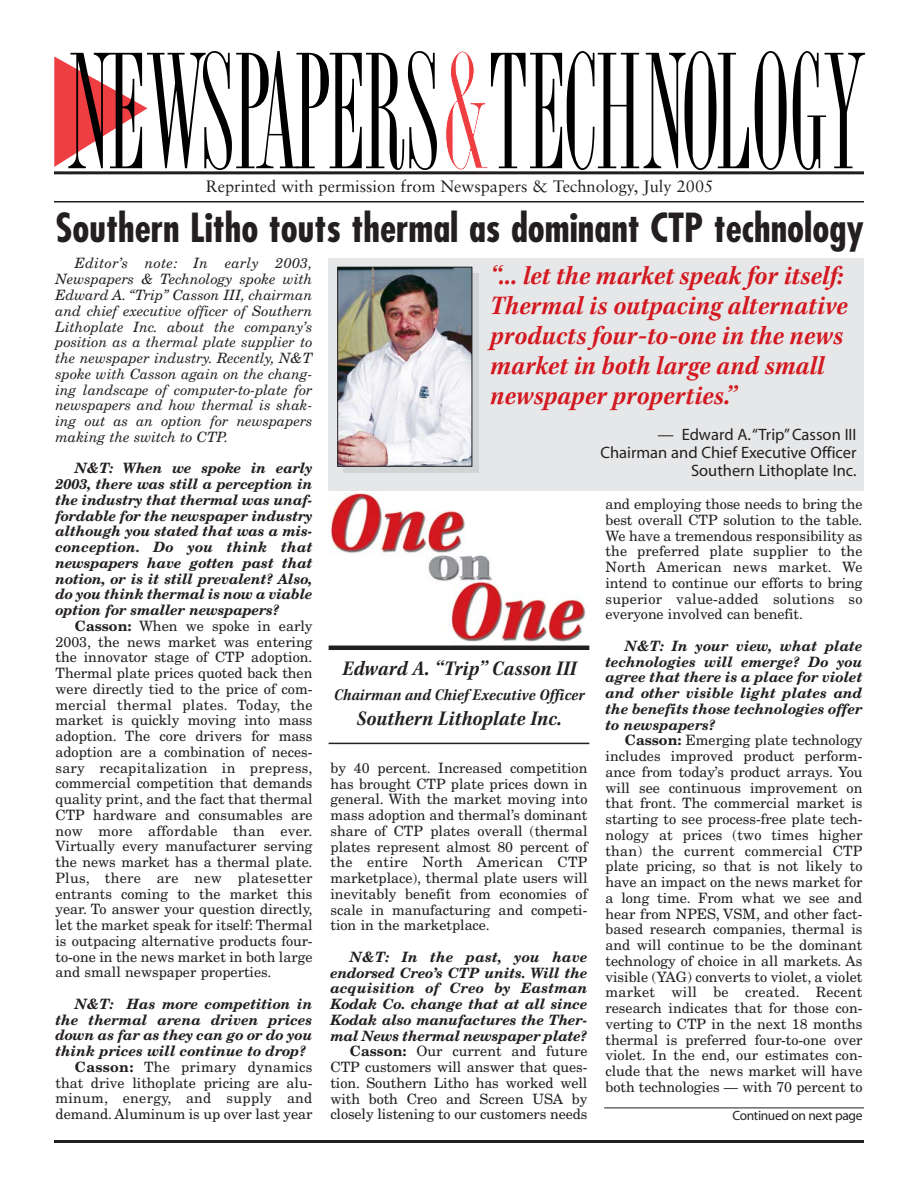
<style>
.page{position:relative;width:918px;height:1188px;background:#fff}
.page>*{position:absolute;margin:0;border:0;box-sizing:border-box;transform-origin:0 0}
.t1{font:700 condensed 39px "Futura";color:#231f20}
.t2{font:27px/30px "Kepl MM It 112 335 27 83 88 264 22 66";color:#d31820}
.t3{font:21px "Kepl MM It 112 335 27 83 88 264 22 66";color:#231f20}
.t4{font:16.5px/18px "Myriad";color:#231f20;text-align:right}
.t5{font:16.5px "Sabon";color:#231f20}
.t6{font:16.5px "Kepl MM It 112 335 27 83 88 264 22 66";letter-spacing:.005em;color:#231f20}
.t7{font:14.25px/15.8px "New Century Schlbk";color:#231f20;text-align:justify}
.t8{font:italic 700 14.25px/15.8px "New Century Schlbk";letter-spacing:-.005em;color:#231f20;text-align:justify}
.t9{font:italic 14.25px/15.8px "New Century Schlbk";color:#231f20;text-align:justify}
.t10{font:14.25px "New Century Schlbk";letter-spacing:.02em;color:#231f20}
.t11{font:13.5px "Myriad";letter-spacing:-.025em;color:#231f20}
.s1{font-weight:700}
.s2{font-style:normal}
.s3{font-weight:400;font-style:normal}
</style>
<div class="page">
<svg style="left:793px;top:51px;width:72px;height:119px"></svg>
<svg style="left:54px;top:51px;width:383px;height:119px"></svg>
<svg style="left:755px;top:51px;width:32px;height:119px"></svg>
<svg style="left:445px;top:51px;width:304px;height:119px"></svg>
<hr style="left:54px;top:171px;width:810px;height:3px;background:#231f20">
<hr style="left:54px;top:201px;width:810px;height:1px;background:#231f20">
<hr style="left:54px;top:1140px;width:810px;height:3px;background:#231f20">
<div style="left:328px;top:259px;width:536px;height:232px;background:#e6e7e8"></div>
<div style="left:343px;top:273px;width:135px;height:200px;background:#d1d3d4"></div>
<img style="left:339px;top:269px;width:131px;height:196px">
<div style="left:337px;top:267px;width:135px;height:200px;border:1px solid #231f20"></div>
<img style="left:329px;top:493px;width:258px;height:153px">
<hr style="left:329px;top:646px;width:260px;height:4px;background:#231f20">
<hr style="left:329px;top:743px;width:260px;height:1px;background:#231f20">
<hr style="left:604px;top:1108px;width:260px;height:1px;background:#231f20">
<p class="t5" style="left:206px;top:180px;width:509px">Reprinted with permission from Newspapers &amp; Technology, July 2005</p>
<h1 class="t1" style="left:56px;top:211px;width:810px">Southern Litho touts thermal as dominant CTP technology</h1>
<h2 class="t2" style="left:490px;top:263px;width:359px">“... let the market speak for itself:<br>Thermal is outpacing alternative products four-to-one in the news market in both large and small newspaper properties.”</h2>
<p class="t4" style="left:601px;top:427px;width:257px">— Edward A.“Trip” Casson III<br>Chairman and Chief Executive Officer<br>Southern Lithoplate Inc.</p>
<p class="t9" style="left:56px;top:257px;width:259px;text-indent:19px">Editor’s note: In early 2003, Newspapers &amp; Technology spoke with Edward A. “Trip” Casson III, chairman and chief executive officer of Southern Lithoplate Inc. about the company’s position as a thermal plate supplier to the newspaper industry. Recently, N&amp;T spoke with Casson again on the chang&shy;ing landscape of computer-to-plate for newspapers and how thermal is shak&shy;ing out as an option for newspapers making the switch to CTP.</p>
<p class="t8" style="left:56px;top:462px;width:259px;text-indent:19px">N&amp;T: When we spoke in early 2003, there was still a perception in the industry that thermal was unaf&shy;fordable for the newspaper industry although you stated that was a mis&shy;conception. Do you think that newspapers have gotten past that notion, or is it still prevalent? Also, do you think thermal is now a viable option for smaller newspapers?</p>
<p class="t7" style="left:56px;top:619px;width:259px;text-indent:19px"><span class="s1">Casson:</span> When we spoke in early 2003, the news market was entering the innovator stage of CTP adoption.<br>Thermal plate prices quoted back then were directly tied to the price of com&shy;mercial thermal plates. Today, the market is quickly moving into mass adoption. The core drivers for mass adoption are a combination of neces&shy;sary recapitalization in prepress, commercial competition that demands quality print, and the fact that thermal CTP hardware and consumables are now more affordable than ever.<br>Virtually every manufacturer serving the news market has a thermal plate.<br>Plus, there are new platesetter entrants coming to the market this year. To answer your question directly, let the market speak for itself: Thermal is outpacing alternative products four&shy;to-one in the news market in both large and small newspaper properties.</p>
<p class="t8" style="left:75px;top:997px;width:239px">N&amp;T: Has more competition in</p>
<p class="t8" style="left:56px;top:1013px;width:258px">the thermal arena driven prices</p>
<p class="t8" style="left:56px;top:1029px;width:258px">down as far as they can go or do you</p>
<p class="t8" style="left:56px;top:1044px;width:252px">think prices will continue to drop?</p>
<p class="t10" style="left:75px;top:1061px;width:239px"><span class="s1">Casson:</span> The primary dynamics</p>
<p class="t7" style="left:56px;top:1076px;width:259px">that drive lithoplate pricing are alu-</p>
<p class="t10" style="left:56px;top:1093px;width:258px">minum, energy, and supply and</p>
<p class="t7" style="left:56px;top:1107px;width:259px">demand. Aluminum is up over last year</p>
<p class="t7" style="left:606px;top:498px;width:259px">and employing those needs to bring the best overall CTP solution to the table.<br>We have a tremendous responsibility as the preferred plate supplier to the North American news market. We intend to continue our efforts to bring superior value-added solutions so everyone involved can benefit.</p>
<p class="t8" style="left:606px;top:639px;width:259px;text-indent:19px">N&amp;T: In your view, what plate technologies will emerge? Do you agree that there is a place for violet and other visible light plates and the benefits those technologies offer to newspapers?</p>
<p class="t7" style="left:606px;top:734px;width:259px;text-indent:19px"><span class="s1">Casson:</span> Emerging plate technology includes improved product perform&shy;ance from today’s product arrays. You will see continuous improvement on that front. The commercial market is starting to see process-free plate tech&shy;nology at prices (two times higher than) the current commercial CTP plate pricing, so that is not likely to have an impact on the news market for a long time. From what we see and hear from NPES, VSM, and other fact&shy;based research companies, thermal is and will continue to be the dominant technology of choice in all markets. As visible (YAG) converts to violet, a violet market will be created. Recent research indicates that for those con&shy;verting to CTP in the next 18 months thermal is preferred four-to-one over violet. In the end, our estimates con&shy;clude that the news market will have both technologies — with 70 percent to</p>
<h3 class="t3" style="left:342px;top:660px;width:236px">Edward A. “Trip” Casson III</h3>
<p class="t6" style="left:334px;top:688px;width:252px">Chairman and Chief Executive Officer</p>
<h3 class="t3" style="left:357px;top:710px;width:207px">Southern Lithoplate Inc.</h3>
<p class="t7" style="left:330px;top:761px;width:259px">by 40 percent. Increased competition has brought CTP plate prices down in general. With the market moving into mass adoption and thermal’s dominant share of CTP plates overall (thermal plates represent almost 80 percent of the entire North American CTP marketplace), thermal plate users will inevitably benefit from economies of scale in manufacturing and competi&shy;tion in the marketplace.</p>
<p class="t8" style="left:330px;top:950px;width:259px;text-align:right">N&amp;T: In the past, you have endorsed Creo’s CTP units. Will the acquisition of Creo by Eastman Kodak Co. change that at all since Kodak also manufactures the Ther&shy;mal News thermal newspaper plate?<br><span class="s2">Casson:</span> <span class="s3">Our current and future CTP customers will answer that ques&shy;tion. Southern Litho has worked well with both Creo and Screen USA by closely listening to our customers needs</span></p>
<p class="t11" style="left:732px;top:1111px;width:132px">Continued on next page</p>
</div>
